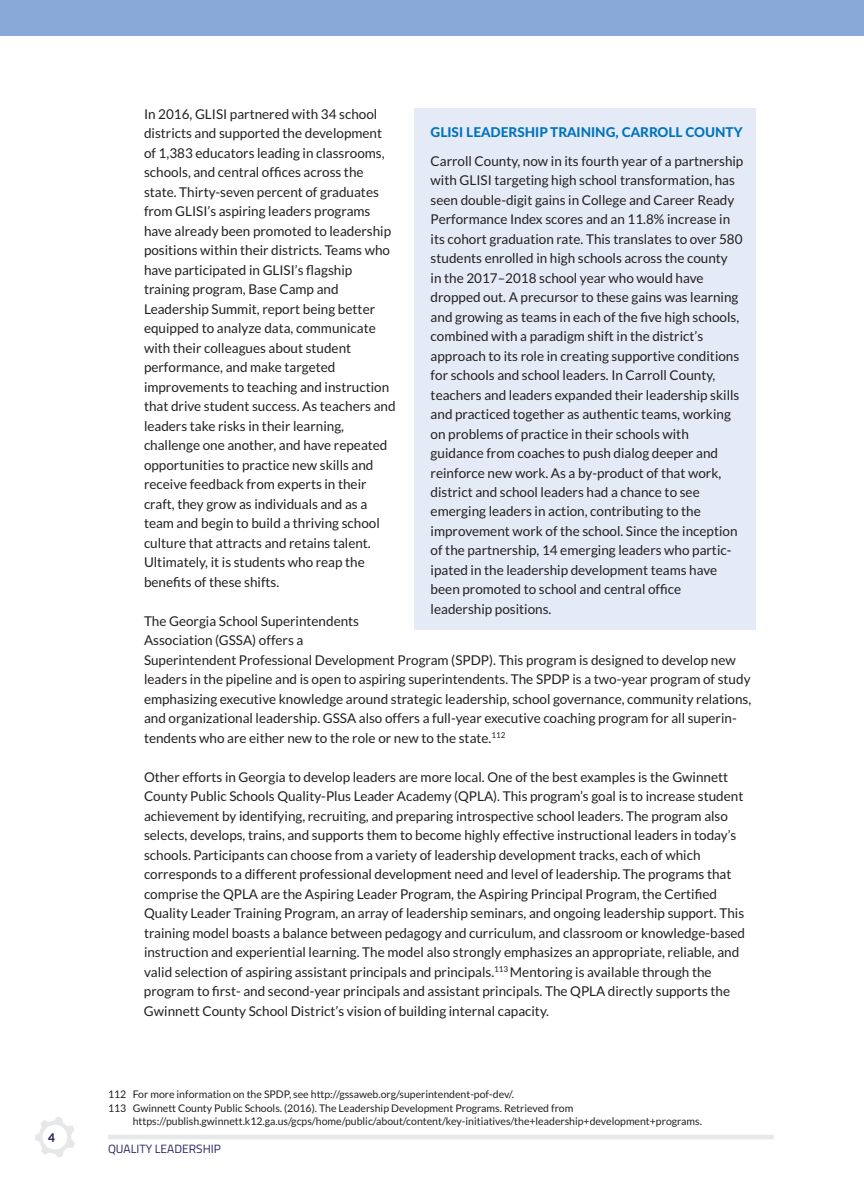
<style>
.page{position:relative;width:864px;height:1188px;background:#fff}
.page>*{position:absolute;margin:0;border:0;box-sizing:border-box;transform-origin:0 0}
.t1{font:13.5px/19.5px "Lato";color:#231f20}
.t2{font:800 13.5px "Lato";color:#0073bc}
.t3{font:12px "Cairo";color:#282562}
.t4{font:800 12px "Lato";color:#282562}
.t5{font:10.5px "Lato";color:#231f20}
</style>
<div class="page">
<div style="left:0;top:0;width:864px;height:36px;background:#89aad8"></div>
<svg style="left:35px;top:1117px;width:40px;height:40px"></svg>
<hr style="left:108px;top:1135px;width:666px;height:4px;background:#e6e7e9">
<div style="left:414px;top:108px;width:342px;height:522px;background:#e4ebf6"></div>
<p class="t4" style="left:48px;top:1131px;width:8px">4</p>
<p class="t1" style="left:144px;top:104px;width:253px">In 2016, GLISI partnered with 34 school districts and supported the development of 1,383 educators leading in classrooms, schools, and central offices across the state. Thirty-seven percent of graduates from GLISI’s aspiring leaders programs have already been promoted to leadership positions within their districts. Teams who have participated in GLISI’s flagship training program, Base Camp and Leadership Summit, report being better equipped to analyze data, communicate with their colleagues about student performance, and make targeted improvements to teaching and instruction that drive student success. As teachers and leaders take risks in their learning, challenge one another, and have repeated opportunities to practice new skills and receive feedback from experts in their craft, they grow as individuals and as a team and begin to build a thriving school culture that attracts and retains talent.<br>Ultimately, it is students who reap the benefits of these shifts.</p>
<p class="t1" style="left:144px;top:611px;width:609px">The Georgia School Superintendents<br>Association (GSSA) offers a<br>Superintendent Professional Development Program (SPDP). This program is designed to develop new leaders in the pipeline and is open to aspiring superintendents. The SPDP is a two-year program of study emphasizing executive knowledge around strategic leadership, school governance, community relations, and organizational leadership. GSSA also offers a full-year executive coaching program for all superin&shy;tendents who are either new to the role or new to the state.<sup>112</sup></p>
<p class="t1" style="left:144px;top:767px;width:603px">Other efforts in Georgia to develop leaders are more local. One of the best examples is the Gwinnett County Public Schools Quality-Plus Leader Academy (QPLA). This program’s goal is to increase student achievement by identifying, recruiting, and preparing introspective school leaders. The program also selects, develops, trains, and supports them to become highly effective instructional leaders in today’s schools. Participants can choose from a variety of leadership development tracks, each of which corresponds to a different professional development need and level of leadership. The programs that comprise the QPLA are the Aspiring Leader Program, the Aspiring Principal Program, the Certified Quality Leader Training Program, an array of leadership seminars, and ongoing leadership support. This training model boasts a balance between pedagogy and curriculum, and classroom or knowledge-based instruction and experiential learning. The model also strongly emphasizes an appropriate, reliable, and valid selection of aspiring assistant principals and principals.<sup>113</sup> Mentoring is available through the program to first- and second-year principals and assistant principals. The QPLA directly supports the Gwinnett County School District’s vision of building internal capacity.</p>
<p class="t2" style="left:431px;top:125px;width:313px">GLISI LEADERSHIP TRAINING, CARROLL COUNTY</p>
<p class="t1" style="left:431px;top:151px;width:314px">Carroll County, now in its fourth year of a partnership with GLISI targeting high school transformation, has seen double-digit gains in College and Career Ready Performance Index scores and an 11.8% increase in its cohort graduation rate. This translates to over 580 students enrolled in high schools across the county<br>in the 2017–2018 school year who would have dropped out. A precursor to these gains was learning and growing as teams in each of the five high schools, combined with a paradigm shift in the district’s approach to its role in creating supportive conditions for schools and school leaders. In Carroll County, teachers and leaders expanded their leadership skills and practiced together as authentic teams, working on problems of practice in their schools with guidance from coaches to push dialog deeper and reinforce new work. As a by-product of that work, district and school leaders had a chance to see emerging leaders in action, contributing to the improvement work of the school. Since the inception of the partnership, 14 emerging leaders who partic&shy;ipated in the leadership development teams have been promoted to school and central office leadership positions.</p>
<p class="t5" style="left:108px;top:1088px;width:408px">112 For more information on the SPDP, see http://gssaweb.org/superintendent-pof-dev/.</p>
<p class="t5" style="left:108px;top:1102px;width:467px">113 Gwinnett County Public Schools. (2016). The Leadership Development Programs. Retrieved from</p>
<p class="t5" style="left:133px;top:1115px;width:571px">https://publish.gwinnett.k12.ga.us/gcps/home/public/about/content/key-initiatives/the+leadership+development+programs.</p>
<p class="t3" style="left:108px;top:1138px;width:114px">QUALITY LEADERSHIP</p>
</div>
